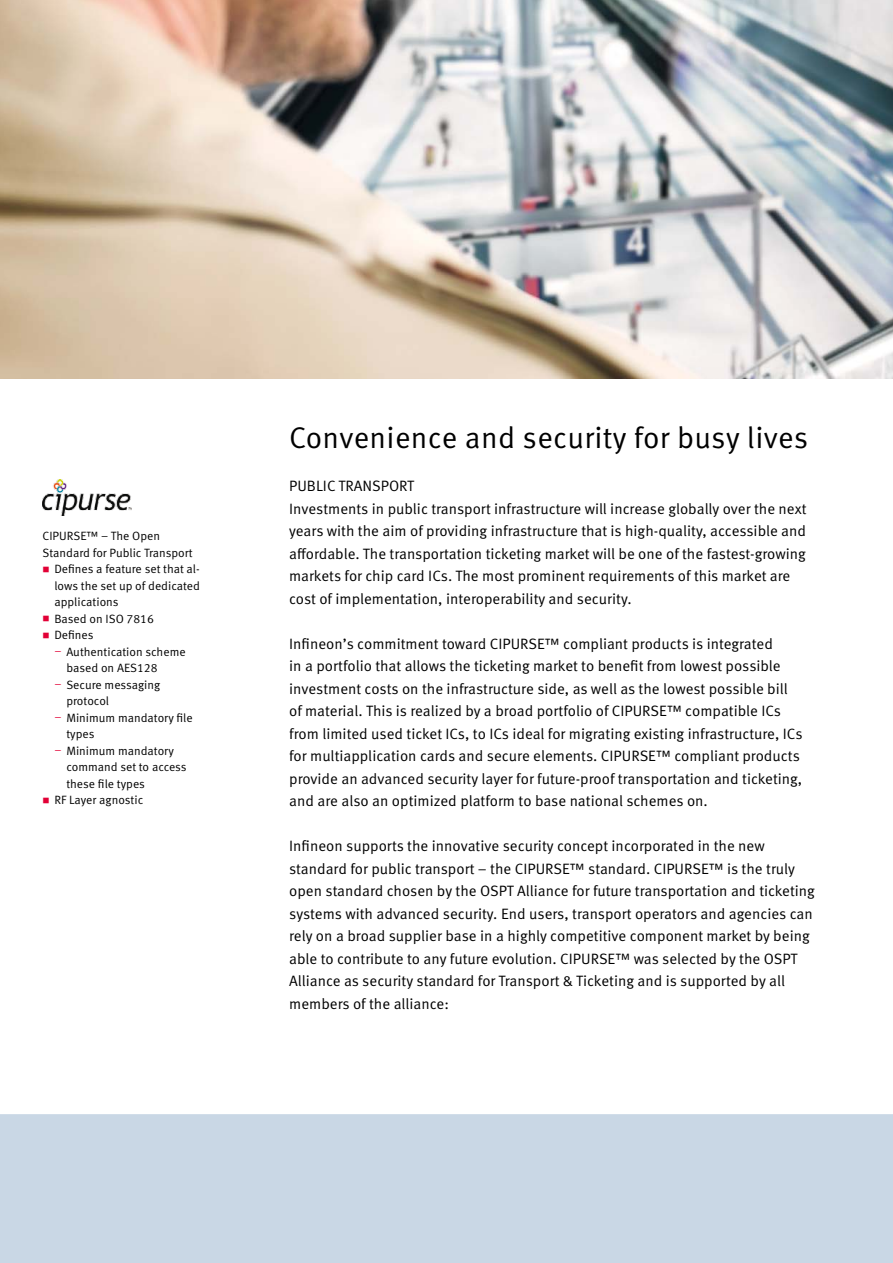
<style>
.page{position:relative;width:893px;height:1263px;background:#c9d7e5}
.page>*{position:absolute;margin:0;border:0;box-sizing:border-box;transform-origin:0 0}
.t1{font:30px "Infineon Meta";letter-spacing:.01em;color:#000}
.t2{font:15px/22.5px "Infineon Meta";color:#000}
.t3{font:12px/16.5px "Infineon Meta";color:#000}
.s1{color:#e20036}
</style>
<div class="page">
<div style="left:0;top:378px;width:893px;height:736px;background:#fff"></div>
<img style="left:1px;top:0;width:892px;height:378px">
<img style="left:0;top:0;width:1px;height:378px">
<img style="left:43px;top:480px;width:89px;height:35px">
<svg style="left:43px;top:566px;width:6px;height:6px"></svg>
<svg style="left:43px;top:616px;width:6px;height:5px"></svg>
<svg style="left:43px;top:632px;width:6px;height:6px"></svg>
<svg style="left:43px;top:797px;width:6px;height:6px"></svg>
<p class="t3" style="left:43px;top:528px;width:119px">CIPURSE™ – The Open</p>
<p class="t3" style="left:43px;top:544px;width:152px">Standard for Public Transport</p>
<p class="t3" style="left:54px;top:561px;width:147px">Defines a feature set that al-</p>
<p class="t3" style="left:54px;top:577px;width:147px">lows the set up of dedicated</p>
<p class="t3" style="left:54px;top:594px;width:66px">applications</p>
<p class="t3" style="left:54px;top:610px;width:101px">Based on ISO 7816</p>
<p class="t3" style="left:54px;top:627px;width:41px">Defines</p>
<p class="t3" style="left:66px;top:643px;width:121px;text-indent:-12px"><span class="s1">–</span> Authentication scheme based on AES128</p>
<p class="t3" style="left:66px;top:676px;width:96px;text-indent:-12px"><span class="s1">–</span> Secure messaging protocol</p>
<p class="t3" style="left:66px;top:709px;width:128px;text-indent:-12px"><span class="s1">–</span> Minimum mandatory file types</p>
<p class="t3" style="left:54px;top:742px;width:121px"><span class="s1">–</span> Minimum mandatory</p>
<p class="t3" style="left:66px;top:759px;width:122px">command set to access</p>
<p class="t3" style="left:66px;top:775px;width:80px">these file types</p>
<p class="t3" style="left:54px;top:792px;width:90px">RF Layer agnostic</p>
<h1 class="t1" style="left:289px;top:419px;width:521px">Convenience and security for busy lives</h1>
<p class="t2" style="left:289px;top:475px;width:519px">PUBLIC TRANSPORT<br>Investments in public transport infrastructure will increase globally over the next years with the aim of providing infrastructure that is high-quality, accessible and affordable. The transportation ticketing market will be one of the fastest-growing markets for chip card ICs. The most prominent requirements of this market are cost of implementation, interoperability and security.</p>
<p class="t2" style="left:289px;top:632px;width:515px">Infineon’s commitment toward CIPURSE™ compliant products is integrated<br>in a portfolio that allows the ticketing market to benefit from lowest possible investment costs on the infrastructure side, as well as the lowest possible bill of material. This is realized by a broad portfolio of CIPURSE™ compatible ICs from limited used ticket ICs, to ICs ideal for migrating existing infrastructure, ICs for multiapplication cards and secure elements. CIPURSE™ compliant products provide an advanced security layer for future-proof transportation and ticketing, and are also an optimized platform to base national schemes on.</p>
<p class="t2" style="left:289px;top:835px;width:527px">Infineon supports the innovative security concept incorporated in the new standard for public transport – the CIPURSE™ standard. CIPURSE™ is the truly open standard chosen by the OSPT Alliance for future transportation and ticketing systems with advanced security. End users, transport operators and agencies can rely on a broad supplier base in a highly competitive component market by being able to contribute to any future evolution. CIPURSE™ was selected by the OSPT Alliance as security standard for Transport &amp; Ticketing and is supported by all members of the alliance:</p>
</div>
